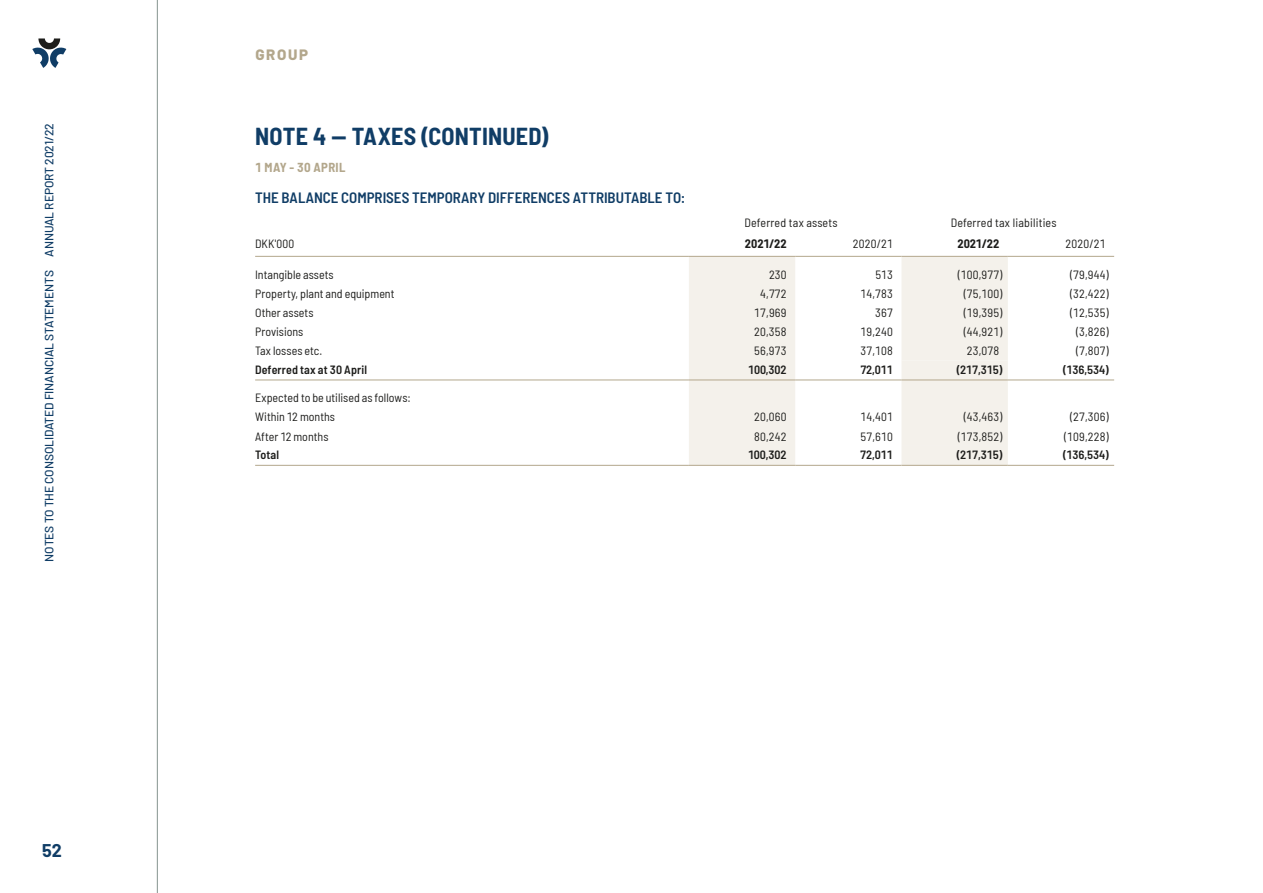
<style>
.page{position:relative;width:1263px;height:893px;background:#fff}
.page>*{position:absolute;margin:0;border:0;box-sizing:border-box;transform-origin:0 0}
.t1{font:700 semi-condensed 24px "Barlow";letter-spacing:.01em;color:#103d66}
.t2{font:700 18px "Barlow";color:#103d66}
.t3{font:600 semi-condensed 15px "Barlow";color:#103d66}
.t4{font:800 15px "Barlow";letter-spacing:.11em;color:#b3a78c}
.t5{font:700 semi-condensed 12.75px "Barlow";letter-spacing:.025em;color:#b3a78c}
.t6{font:semi-condensed 12px/19.2px "Barlow";letter-spacing:.015em;color:#1d1d1b}
.t7{font:600 semi-condensed 12px "Barlow";letter-spacing:-.01em;color:#1d1d1b}
.t8{font:500 12px "Barlow";letter-spacing:-.01em;color:#103d66}
.t9{font:600 semi-condensed 12px "Barlow";letter-spacing:.01em;color:#1d1d1b}
.t10{font:700 semi-condensed 12px "Barlow";color:#1d1d1b}
</style>
<div class="page">
<div style="left:689px;top:257px;width:106px;height:208px;background:#f4f1eb"></div>
<div style="left:901px;top:257px;width:107px;height:208px;background:#f4f1eb"></div>
<hr style="left:255px;top:380px;width:434px;height:1px;background:#b3a78c">
<hr style="left:689px;top:380px;width:106px;height:1px;background:#b3a78c">
<hr style="left:795px;top:380px;width:106px;height:1px;background:#b3a78c">
<hr style="left:901px;top:380px;width:107px;height:1px;background:#b3a78c">
<hr style="left:1008px;top:380px;width:106px;height:1px;background:#b3a78c">
<hr style="left:689px;top:465px;width:106px;height:1px;background:#b3a78c">
<hr style="left:901px;top:465px;width:107px;height:1px;background:#b3a78c">
<hr style="left:255px;top:465px;width:434px;height:1px;background:#b3a78c">
<hr style="left:795px;top:465px;width:106px;height:1px;background:#b3a78c">
<hr style="left:1008px;top:465px;width:106px;height:1px;background:#b3a78c">
<hr style="left:255px;top:256px;width:434px;height:1px;background:#b3a78c">
<hr style="left:689px;top:256px;width:106px;height:1px;background:#b3a78c">
<hr style="left:795px;top:256px;width:106px;height:1px;background:#b3a78c">
<hr style="left:901px;top:256px;width:107px;height:1px;background:#b3a78c">
<hr style="left:1008px;top:256px;width:106px;height:1px;background:#b3a78c">
<svg style="left:66px;top:0;width:92px;height:893px"></svg>
<svg style="left:32px;top:38px;width:34px;height:30px"></svg>
<p class="t8" style="left:40px;top:562px;width:440px;rotate:-90deg">NOTES TO THE CONSOLIDATED FINANCIAL STATEMENTS ANNUAL REPORT 2021/22</p>
<h2 class="t2" style="left:42px;top:837px;width:21px">52</h2>
<p class="t4" style="left:255px;top:43px;width:54px">GROUP</p>
<h1 class="t1" style="left:255px;top:119px;width:295px">NOTE 4 — TAXES (CONTINUED)</h1>
<p class="t5" style="left:255px;top:158px;width:92px">1 MAY - 30 APRIL</p>
<p class="t3" style="left:255px;top:186px;width:432px">THE BALANCE COMPRISES TEMPORARY DIFFERENCES ATTRIBUTABLE TO:</p>
<p class="t6" style="left:744px;top:213px;width:95px">Deferred tax assets</p>
<p class="t6" style="left:951px;top:213px;width:107px">Deferred tax liabilities</p>
<p class="t6" style="left:255px;top:233px;width:41px">DKK'000</p>
<p class="t10" style="left:745px;top:235px;width:43px">2021/22</p>
<p class="t6" style="left:853px;top:233px;width:42px">2020/21</p>
<p class="t10" style="left:957px;top:235px;width:43px">2021/22</p>
<p class="t6" style="left:1065px;top:233px;width:42px">2020/21</p>
<p class="t6" style="left:255px;top:264px;width:80px">Intangible assets</p>
<p class="t6" style="left:769px;top:264px;width:19px">230</p>
<p class="t6" style="left:875px;top:264px;width:19px">513</p>
<p class="t6" style="left:958px;top:264px;width:46px">(100,977)</p>
<p class="t6" style="left:1070px;top:264px;width:40px">(79,944)</p>
<p class="t6" style="left:255px;top:283px;width:141px">Property, plant and equipment</p>
<p class="t6" style="left:760px;top:283px;width:28px">4,772</p>
<p class="t6" style="left:860px;top:283px;width:34px">14,783</p>
<p class="t6" style="left:964px;top:283px;width:40px">(75,100)</p>
<p class="t6" style="left:1070px;top:283px;width:40px">(32,422)</p>
<p class="t6" style="left:255px;top:302px;width:60px">Other assets</p>
<p class="t6" style="left:754px;top:302px;width:34px">17,969</p>
<p class="t6" style="left:875px;top:302px;width:19px">367</p>
<p class="t6" style="left:964px;top:302px;width:40px">(19,395)</p>
<p class="t6" style="left:1070px;top:302px;width:40px">(12,535)</p>
<p class="t6" style="left:255px;top:321px;width:50px">Provisions</p>
<p class="t6" style="left:754px;top:321px;width:34px">20,358</p>
<p class="t6" style="left:860px;top:321px;width:34px">19,240</p>
<p class="t6" style="left:964px;top:321px;width:40px">(44,921)</p>
<p class="t6" style="left:1076px;top:321px;width:34px">(3,826)</p>
<p class="t6" style="left:255px;top:340px;width:69px">Tax losses etc.</p>
<p class="t6" style="left:754px;top:340px;width:34px">56,973</p>
<p class="t6" style="left:860px;top:340px;width:34px">37,108</p>
<p class="t6" style="left:967px;top:340px;width:34px">23,078</p>
<p class="t6" style="left:1076px;top:340px;width:34px">(7,807)</p>
<p class="t9" style="left:255px;top:361px;width:113px">Deferred tax at 30 April</p>
<p class="t7" style="left:748px;top:361px;width:40px">100,302</p>
<p class="t7" style="left:860px;top:361px;width:34px">72,011</p>
<p class="t7" style="left:957px;top:361px;width:47px">(217,315)</p>
<p class="t7" style="left:1063px;top:361px;width:47px">(136,534)</p>
<p class="t6" style="left:255px;top:387px;width:157px">Expected to be utilised as follows:<br>Within 12 months</p>
<p class="t6" style="left:754px;top:407px;width:34px">20,060</p>
<p class="t6" style="left:860px;top:407px;width:34px">14,401</p>
<p class="t6" style="left:964px;top:407px;width:40px">(43,463)</p>
<p class="t6" style="left:1070px;top:407px;width:40px">(27,306)</p>
<p class="t6" style="left:255px;top:426px;width:75px">After 12 months</p>
<p class="t6" style="left:754px;top:426px;width:34px">80,242</p>
<p class="t6" style="left:860px;top:426px;width:34px">57,610</p>
<p class="t6" style="left:958px;top:426px;width:46px">(173,852)</p>
<p class="t6" style="left:1064px;top:426px;width:46px">(109,228)</p>
<p class="t7" style="left:255px;top:446px;width:26px">Total</p>
<p class="t7" style="left:748px;top:446px;width:40px">100,302</p>
<p class="t7" style="left:860px;top:446px;width:34px">72,011</p>
<p class="t7" style="left:957px;top:446px;width:47px">(217,315)</p>
<p class="t7" style="left:1063px;top:446px;width:47px">(136,534)</p>
</div>
